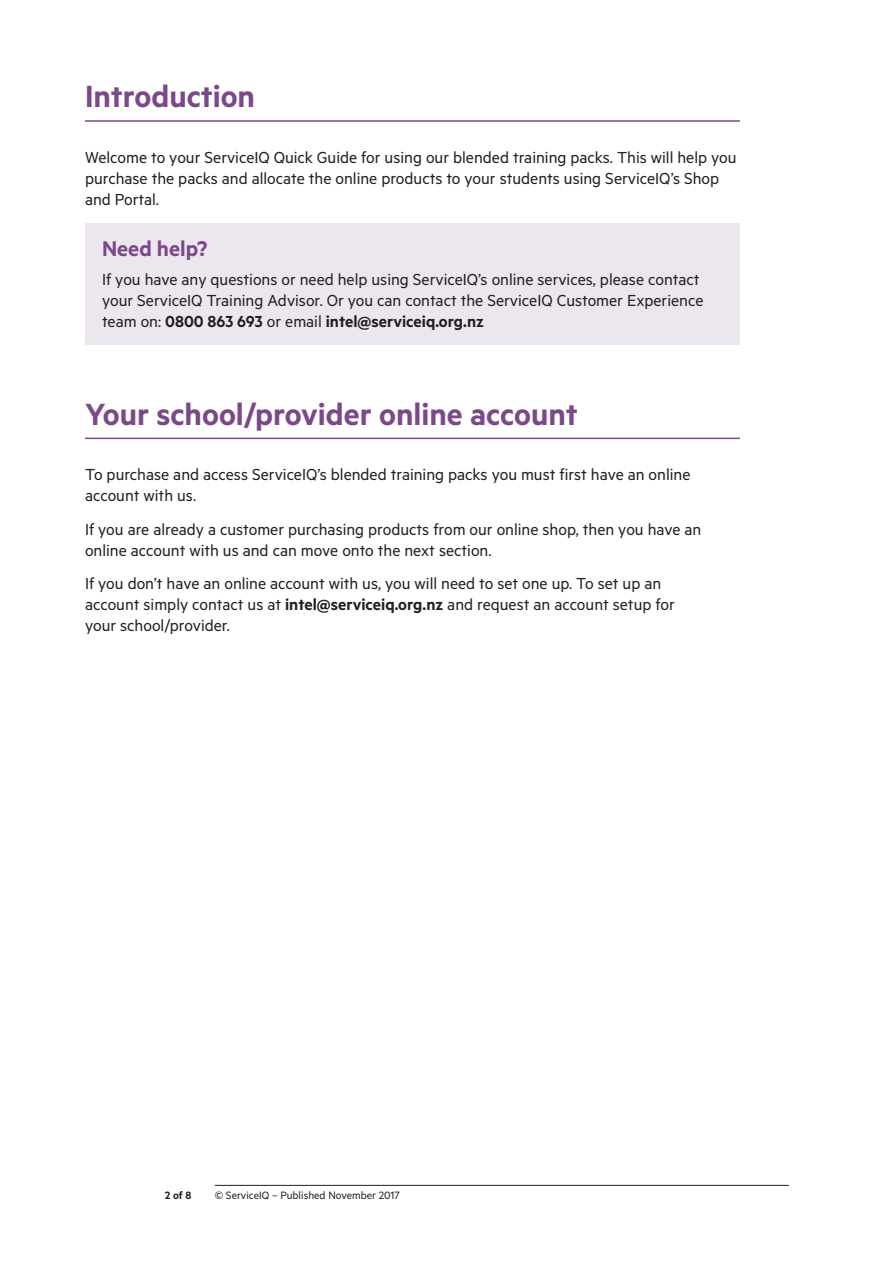
<style>
.page{position:relative;width:893px;height:1263px;background:#fff}
.page>*{position:absolute;margin:0;border:0;box-sizing:border-box;transform-origin:0 0}
.t1{font:600 34.5px "Metric";color:#7b488a}
.t2{font:600 24px "Metric";color:#7b488a}
.t3{font:18px/21px "Metric";color:#231f20}
.t4{font:12px "Metric";color:#231f20}
.t5{font:600 12px "Metric";color:#231f20}
.s1{font-weight:600}
</style>
<div class="page">
<hr style="left:215px;top:1185px;width:574px;height:1px;background:#231f20">
<hr style="left:85px;top:120px;width:655px;height:2px;background:#7b488a">
<hr style="left:85px;top:438px;width:655px;height:1px;background:#7b488a">
<div style="left:85px;top:223px;width:655px;height:121px;background:#ece6ee"></div>
<h1 class="t1" style="left:85px;top:76px;width:172px">Introduction</h1>
<p class="t3" style="left:85px;top:146px;width:653px">Welcome to your ServiceIQ Quick Guide for using our blended training packs. This will help you purchase the packs and allocate the online products to your students using ServiceIQ’s Shop and Portal.</p>
<h2 class="t2" style="left:102px;top:234px;width:107px">Need help?</h2>
<p class="t3" style="left:102px;top:269px;width:603px">If you have any questions or need help using ServiceIQ’s online services, please contact your ServiceIQ Training Advisor. Or you can contact the ServiceIQ Customer Experience team on: <span class="s1">0800 863 693</span> or email <span class="s1">intel@serviceiq.org.nz</span></p>
<h1 class="t1" style="left:85px;top:394px;width:494px">Your school/provider online account</h1>
<p class="t3" style="left:85px;top:463px;width:607px">To purchase and access ServiceIQ’s blended training packs you must first have an online account with us.</p>
<p class="t3" style="left:85px;top:518px;width:618px">If you are already a customer purchasing products from our online shop, then you have an online account with us and can move onto the next section.</p>
<p class="t3" style="left:85px;top:573px;width:591px">If you don’t have an online account with us, you will need to set one up. To set up an account simply contact us at <span class="s1">intel@serviceiq.org.nz</span> and request an account setup for your school/provider.</p>
<p class="t5" style="left:165px;top:1187px;width:28px">2 of 8</p>
<p class="t4" style="left:215px;top:1188px;width:187px">© ServiceIQ – Published November 2017</p>
</div>
